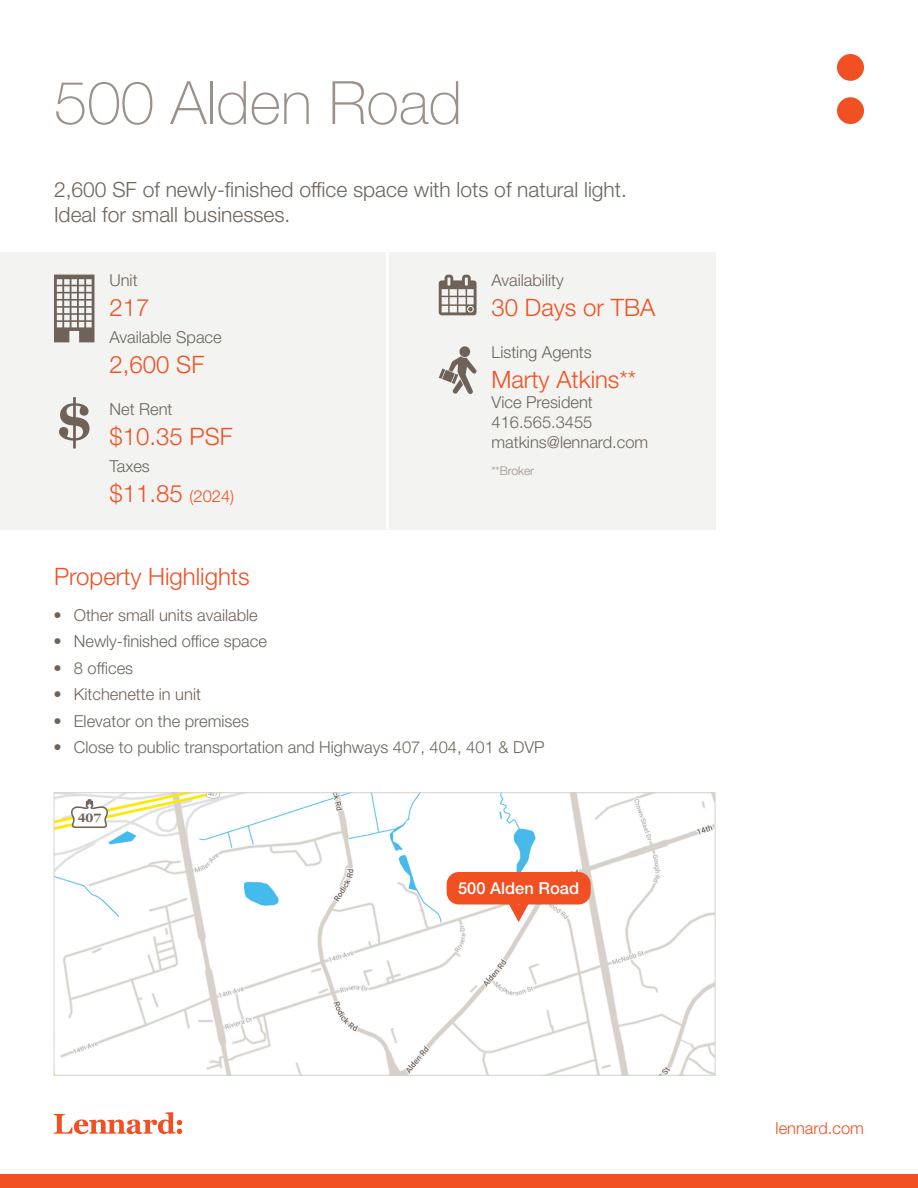
<style>
.page{position:relative;width:918px;height:1188px;background:#fff}
.page>*{position:absolute;margin:0;border:0;box-sizing:border-box;transform-origin:0 0}
.t1{font:100 60px "Helvetica Neue LT Std";color:#9c918a}
.t2{font:300 24px "Helvetica Neue LT Std";color:#f05022}
.t3{font:300 21px/25.2px "Helvetica Neue LT Std";color:#6f6359}
.t4{font:300 16.5px/19.8px "Helvetica Neue LT Std";color:#6f6359}
.t5{font:500 16.5px "Helvetica Neue LT Std";color:#fff}
.t6{font:300 16.5px "Helvetica Neue LT Std";color:#f05022}
.t7{font:700 12.15px "Georgia Pro";color:#6f6359}
.t8{font:300 12px "Helvetica Neue LT Std";color:#9c918a}
.s1{font-size:16.5px}
</style>
<div class="page">
<div style="left:0;top:1174px;width:918px;height:14px;background:#f05022"></div>
<svg style="left:837px;top:54px;width:27px;height:70px"></svg>
<svg style="left:54px;top:1112px;width:128px;height:22px"></svg>
<div style="left:0;top:252px;width:716px;height:277px;background:#f3f3f1"></div>
<hr style="left:386px;top:252px;width:3px;height:277px;background:#fff">
<svg style="left:59px;top:397px;width:30px;height:51px"></svg>
<svg style="left:54px;top:275px;width:40px;height:67px"></svg>
<svg style="left:439px;top:346px;width:38px;height:48px"></svg>
<svg style="left:439px;top:275px;width:38px;height:40px"></svg>
<img style="left:56px;top:794px;width:658px;height:280px">
<div style="left:54px;top:792px;width:662px;height:284px;border:1px solid #d7d0ca"></div>
<svg style="left:508px;top:905px;width:21px;height:17px"></svg>
<div style="left:447px;top:872px;width:144px;height:33px;background:#f05022;border-radius:12px"></div>
<svg style="left:70px;top:798px;width:39px;height:31px"></svg>
<h1 class="t1" style="left:54px;top:68px;width:410px">500 Alden Road</h1>
<p class="t3" style="left:54px;top:177px;width:574px">2,600 SF of newly-finished office space with lots of natural light.<br>Ideal for small businesses.</p>
<p class="t4" style="left:110px;top:270px;width:30px">Unit</p>
<h2 class="t2" style="left:110px;top:293px;width:42px">217</h2>
<p class="t4" style="left:110px;top:327px;width:114px">Available Space</p>
<h2 class="t2" style="left:110px;top:350px;width:96px">2,600 SF</h2>
<p class="t4" style="left:110px;top:399px;width:64px">Net Rent</p>
<h2 class="t2" style="left:110px;top:422px;width:125px">$10.35 PSF</h2>
<p class="t4" style="left:110px;top:456px;width:42px">Taxes</p>
<h2 class="t2" style="left:110px;top:478px;width:126px">$11.85 <span class="s1">(2024)</span></h2>
<h2 class="t2" style="left:54px;top:562px;width:197px">Property Highlights</h2>
<p class="t4" style="left:492px;top:270px;width:74px">Availability</p>
<h2 class="t2" style="left:492px;top:293px;width:165px">30 Days or TBA</h2>
<p class="t4" style="left:492px;top:342px;width:102px">Listing Agents</p>
<h2 class="t2" style="left:492px;top:365px;width:146px">Marty Atkins**</h2>
<p class="t4" style="left:492px;top:392px;width:158px">Vice President<br>416.565.3455 matkins@lennard.com</p>
<p class="t8" style="left:491px;top:463px;width:44px">**Broker</p>
<p class="t4" style="left:54px;top:605px;width:206px">• Other small units available</p>
<p class="t4" style="left:54px;top:631px;width:215px">• Newly-finished office space</p>
<p class="t4" style="left:54px;top:658px;width:81px">• 8 offices</p>
<p class="t4" style="left:54px;top:684px;width:149px">• Kitchenette in unit</p>
<p class="t4" style="left:54px;top:711px;width:197px">• Elevator on the premises</p>
<p class="t4" style="left:54px;top:737px;width:492px">• Close to public transportation and Highways 407, 404, 401 &amp; DVP</p>
<p class="t7" style="left:78px;top:811px;width:25px">407</p>
<p class="t5" style="left:458px;top:879px;width:123px">500 Alden Road</p>
<p class="t6" style="left:776px;top:1118px;width:90px">lennard.com</p>
</div>
